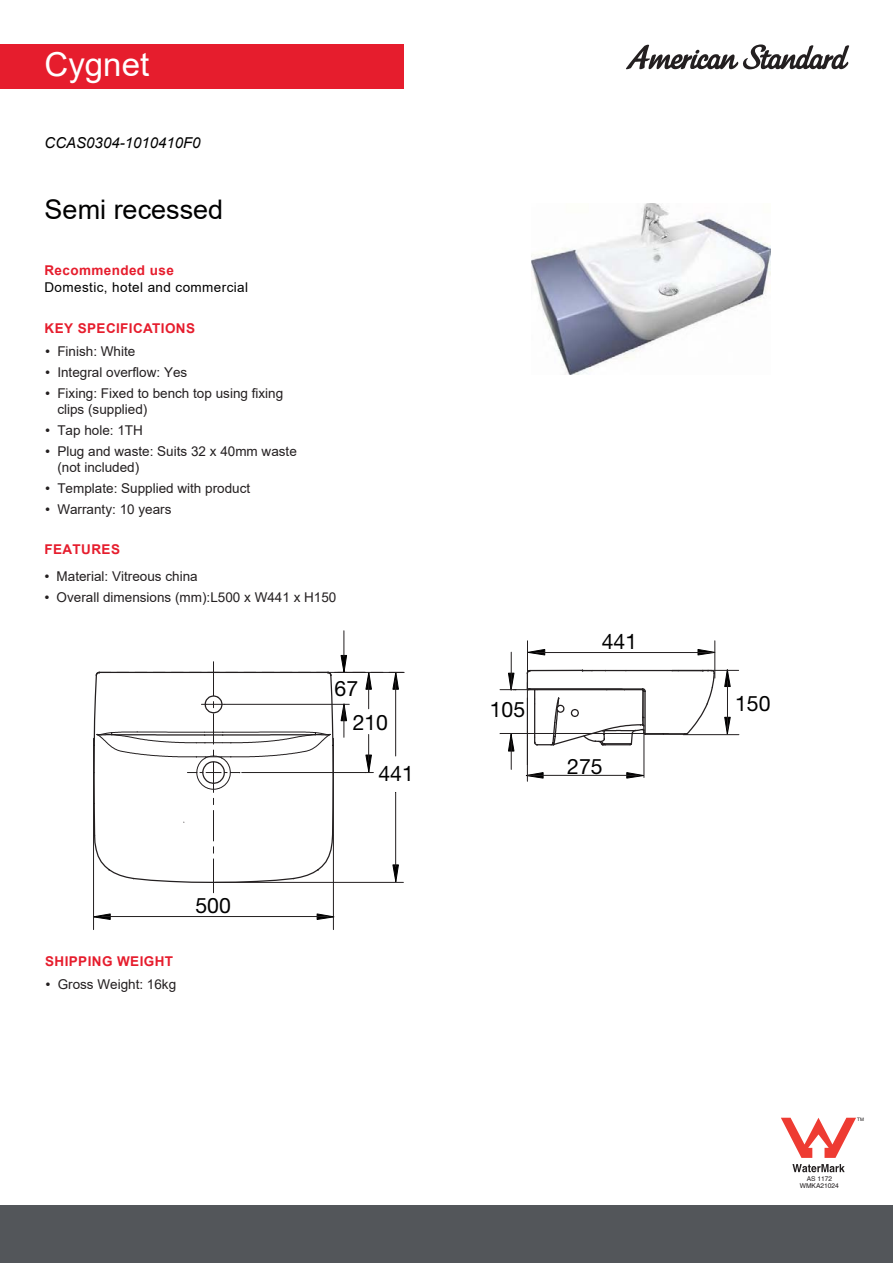
<style>
.page{position:relative;width:893px;height:1263px;background:#fff}
.page>*{position:absolute;margin:0;border:0;box-sizing:border-box;transform-origin:0 0}
.SectionHeader{font:33px "Arial";color:#fff}
.SectionHeader-2{font:27px "Arial";color:#000001}
.t1{font:21.3px/34px "Helvetica Neue";color:#000}
.SectionHeader-3{font:italic 15px "Arial";color:#000}
.t2{font:13.5px "Arial";color:#231f20}
.t3{font:13.5px/16.2px "Arial";color:#231f20}
.SectionHeader-4{font:13.5px/16.2px "Arial";letter-spacing:.03em;color:#000}
.SectionHeader-5{font:700 13.5px "Arial";letter-spacing:.03em;color:#e61d2d}
.t4{font:6.6px "Helvetica";color:#231f20}
.t5{font:4.65px "Helvetica";color:#231f20}
.s1{font-weight:700;color:#e61d2d}
.s2{font-family:"Gotham"}
.s3{font-style:inherit}
</style>
<div class="page">
<svg style="left:626px;top:44px;width:223px;height:25px"></svg>
<div style="left:0;top:1205px;width:893px;height:58px;background:#53565a"></div>
<div style="left:0;top:45px;width:403px;height:44px;background:#e61d2d"></div>
<svg style="left:781px;top:1118px;width:75px;height:40px"></svg>
<svg style="left:792px;top:1164px;width:53px;height:8px"></svg>
<img style="left:532px;top:204px;width:239px;height:171px">
<svg style="left:393px;top:865px;width:6px;height:17px"></svg>
<hr style="left:333px;top:738px;width:1px;height:191px;background:#231f20">
<hr style="left:93px;top:738px;width:1px;height:191px;background:#231f20">
<svg style="left:94px;top:914px;width:240px;height:6px"></svg>
<hr style="left:213px;top:859px;width:1px;height:34px;background:#231f20">
<hr style="left:242px;top:772px;width:131px;height:1px;background:#231f20">
<hr style="left:225px;top:704px;width:124px;height:1px;background:#231f20">
<svg style="left:365px;top:734px;width:7px;height:38px"></svg>
<hr style="left:215px;top:882px;width:188px;height:1px;background:#231f20">
<hr style="left:338px;top:672px;width:65px;height:1px;background:#231f20">
<hr style="left:395px;top:681px;width:1px;height:75px;background:#231f20">
<hr style="left:395px;top:792px;width:1px;height:75px;background:#231f20">
<svg style="left:365px;top:672px;width:7px;height:37px"></svg>
<svg style="left:392px;top:672px;width:12px;height:17px"></svg>
<svg style="left:93px;top:630px;width:254px;height:254px"></svg>
<svg style="left:724px;top:717px;width:6px;height:17px"></svg>
<hr style="left:715px;top:641px;width:1px;height:37px;background:#231f20">
<hr style="left:683px;top:734px;width:56px;height:1px;background:#231f20">
<hr style="left:702px;top:670px;width:37px;height:1px;background:#231f20">
<hr style="left:727px;top:681px;width:1px;height:48px;background:#231f20">
<svg style="left:724px;top:669px;width:6px;height:18px"></svg>
<hr style="left:527px;top:698px;width:1px;height:83px;background:#231f20">
<svg style="left:499px;top:640px;width:216px;height:138px"></svg>
<p class="SectionHeader" style="left:45px;top:42px;width:106px">Cygnet</p>
<p class="SectionHeader-3" style="left:45px;top:133px;width:157px">CCAS0304-1010410F0</p>
<p class="SectionHeader-2" style="left:45px;top:191px;width:180px">Semi recessed</p>
<p class="SectionHeader-4" style="left:44px;top:262px;width:205px"><span class="s1">Recommended use<br></span>Domestic, hotel and commercial</p>
<p class="SectionHeader-5" style="left:45px;top:319px;width:152px">KEY SPECIFICATIONS</p>
<p class="t2" style="left:45px;top:342px;width:92px"><span class="s2">•</span> Finish: White</p>
<p class="t2" style="left:45px;top:363px;width:144px"><span class="s2">•</span> Integral overflow: <span class="s3">Yes</span></p>
<p class="t3" style="left:57px;top:385px;width:227px;text-indent:-13px"><span class="s2">•</span> <span class="s3">Fixing:</span> Fixed to bench top using fixing clips (supplied)</p>
<p class="t2" style="left:45px;top:421px;width:100px"><span class="s2">•</span> Tap hole: <span class="s3">1</span>TH</p>
<p class="t3" style="left:57px;top:443px;width:241px;text-indent:-13px"><span class="s2">•</span> <span class="s3">Plug and waste:</span> Suits 32 x 40mm waste (not included)</p>
<p class="t2" style="left:45px;top:479px;width:207px"><span class="s2">•</span> Template: Supplied with product</p>
<p class="t2" style="left:45px;top:500px;width:128px"><span class="s2">•</span> Warranty: 10 years</p>
<p class="SectionHeader-5" style="left:44px;top:540px;width:77px">FEATURES</p>
<p class="t3" style="left:44px;top:568px;width:155px"><span class="s2">•</span> <span class="s3">Material:</span> Vitreous china</p>
<p class="t2" style="left:44px;top:588px;width:294px"><span class="s2">•</span> Overall dimensions (mm):<span class="s3">L500 x W441 x H150</span></p>
<p class="SectionHeader-5" style="left:45px;top:952px;width:129px">SHIPPING WEIGHT</p>
<p class="t2" style="left:45px;top:975px;width:133px"><span class="s2">•</span> Gross Weight: <span class="s3">16</span>kg</p>
<h3 class="t1" style="left:195px;top:888px;width:37px">500</h3>
<h3 class="t1" style="left:353px;top:671px;width:37px;text-indent:-18px">67<br>210</h3>
<h3 class="t1" style="left:378px;top:756px;width:37px">441</h3>
<h3 class="t1" style="left:602px;top:624px;width:37px">441</h3>
<h3 class="t1" style="left:490px;top:692px;width:37px">105</h3>
<h3 class="t1" style="left:735px;top:686px;width:37px">150</h3>
<h3 class="t1" style="left:567px;top:749px;width:37px">275</h3>
<p class="t5" style="left:857px;top:1117px;width:8px">TM</p>
<p class="t4" style="left:807px;top:1174px;width:27px">AS 1172</p>
<p class="t4" style="left:800px;top:1181px;width:41px">WMKA21024</p>
</div>
